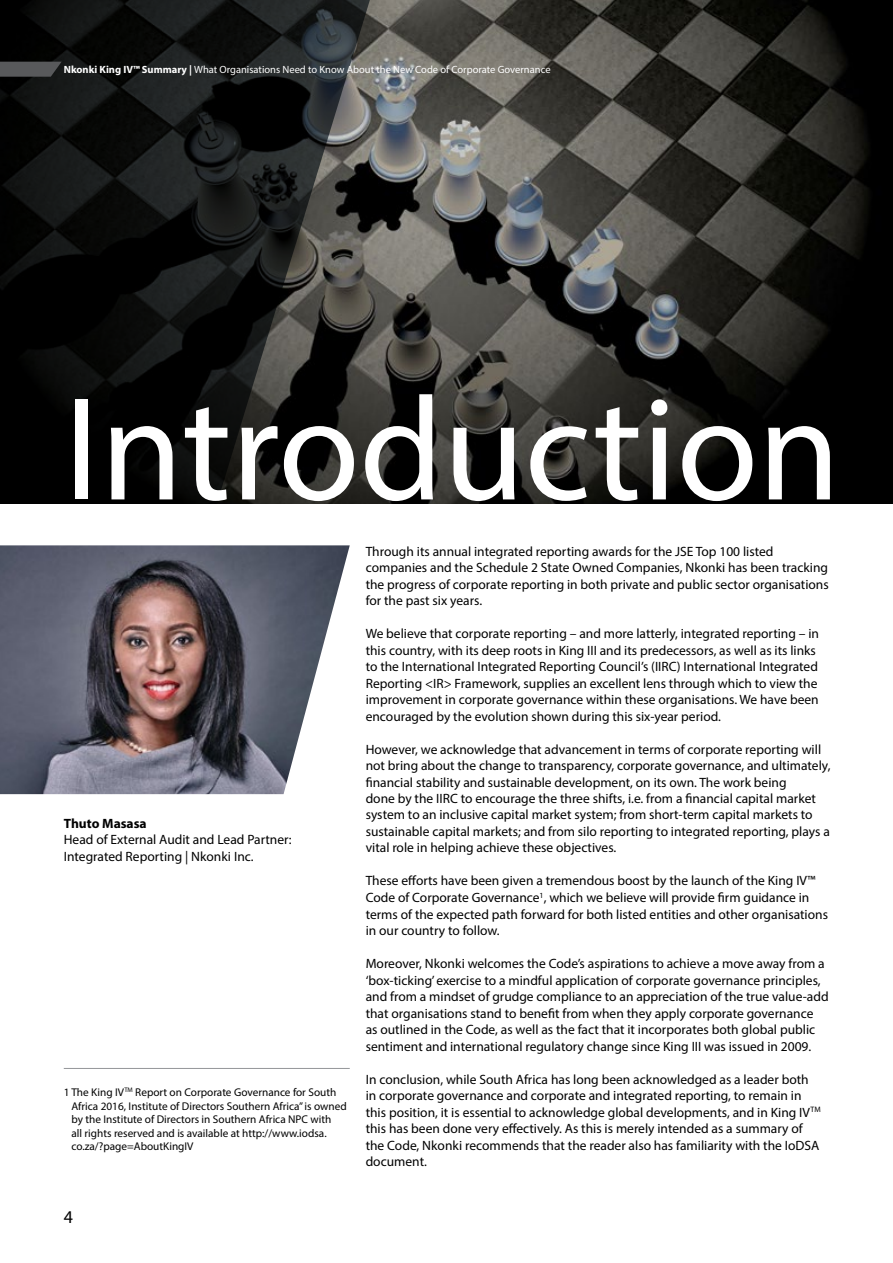
<style>
.page{position:relative;width:893px;height:1263px;background:#fff}
.page>*{position:absolute;margin:0;border:0;box-sizing:border-box;transform-origin:0 0}
.t1{font:148.05px "Myriad Pro";color:#fff}
.t2{font:18px "Myriad Pro";color:#000}
.t3{font:13.5px/16.5px "Myriad Pro";color:#000}
.t4{font:700 13.5px "Myriad Pro";color:#000}
.t5{font:11.25px/13.5px "Myriad Pro";color:#000}
.t6{font:10.5px "Myriad Pro";color:#fff}
.s1{font-weight:700}
</style>
<div class="page">
<img style="left:376px;top:0;width:517px;height:504px">
<svg style="left:0;top:0;width:376px;height:504px;background:#1a1a19"></svg>
<svg style="left:0;top:62px;width:62px;height:15px"></svg>
<img style="left:0;top:545px;width:350px;height:249px">
<hr style="left:64px;top:1068px;width:286px;height:1px;background:#939598">
<p class="t6" style="left:64px;top:63px;width:488px"><span class="s1">Nkonki King IV™ Summary |</span> What Organisations Need to Know About the New Code of Corporate Governance</p>
<h1 class="t1" style="left:64px;top:358px;width:778px">Introduction</h1>
<p class="t4" style="left:64px;top:814px;width:84px">Thuto Masasa</p>
<p class="t3" style="left:64px;top:831px;width:229px">Head of External Audit and Lead Partner:<br>Integrated Reporting | Nkonki Inc.</p>
<p class="t5" style="left:71px;top:1085px;width:277px;text-indent:-8px">1 The King IV<sup>TM</sup> Report on Corporate Governance for South Africa 2016, Institute of Directors Southern Africa” is owned by the Institute of Directors in Southern Africa NPC with<br>all rights reserved and is available at http://www.iodsa. co.za/?page=AboutKingIV</p>
<h2 class="t2" style="left:64px;top:1206px;width:11px">4</h2>
<p class="t3" style="left:366px;top:542px;width:465px">Through its annual integrated reporting awards for the JSE Top 100 listed companies and the Schedule 2 State Owned Companies, Nkonki has been tracking the progress of corporate reporting in both private and public sector organisations for the past six years.</p>
<p class="t3" style="left:366px;top:625px;width:455px">We believe that corporate reporting – and more latterly, integrated reporting – in this country, with its deep roots in King III and its predecessors, as well as its links to the International Integrated Reporting Council’s (IIRC) International Integrated Reporting &lt;IR&gt; Framework, supplies an excellent lens through which to view the improvement in corporate governance within these organisations. We have been encouraged by the evolution shown during this six-year period.</p>
<p class="t3" style="left:366px;top:740px;width:466px">However, we acknowledge that advancement in terms of corporate reporting will not bring about the change to transparency, corporate governance, and ultimately, financial stability and sustainable development, on its own. The work being<br>done by the IIRC to encourage the three shifts, i.e. from a financial capital market system to an inclusive capital market system; from short-term capital markets to sustainable capital markets; and from silo reporting to integrated reporting, plays a vital role in helping achieve these objectives.</p>
<p class="t3" style="left:366px;top:872px;width:464px">These efforts have been given a tremendous boost by the launch of the King IV™ Code of Corporate Governance<sup>1</sup>, which we believe will provide firm guidance in terms of the expected path forward for both listed entities and other organisations in our country to follow.</p>
<p class="t3" style="left:366px;top:955px;width:464px">Moreover, Nkonki welcomes the Code’s aspirations to achieve a move away from a ‘box-ticking’ exercise to a mindful application of corporate governance principles, and from a mindset of grudge compliance to an appreciation of the true value-add that organisations stand to benefit from when they apply corporate governance<br>as outlined in the Code, as well as the fact that it incorporates both global public sentiment and international regulatory change since King III was issued in 2009.</p>
<p class="t3" style="left:366px;top:1070px;width:456px">In conclusion, while South Africa has long been acknowledged as a leader both in corporate governance and corporate and integrated reporting, to remain in this position, it is essential to acknowledge global developments, and in King IV<sup>TM </sup>this has been done very effectively. As this is merely intended as a summary of the Code, Nkonki recommends that the reader also has familiarity with the IoDSA document.</p>
</div>
